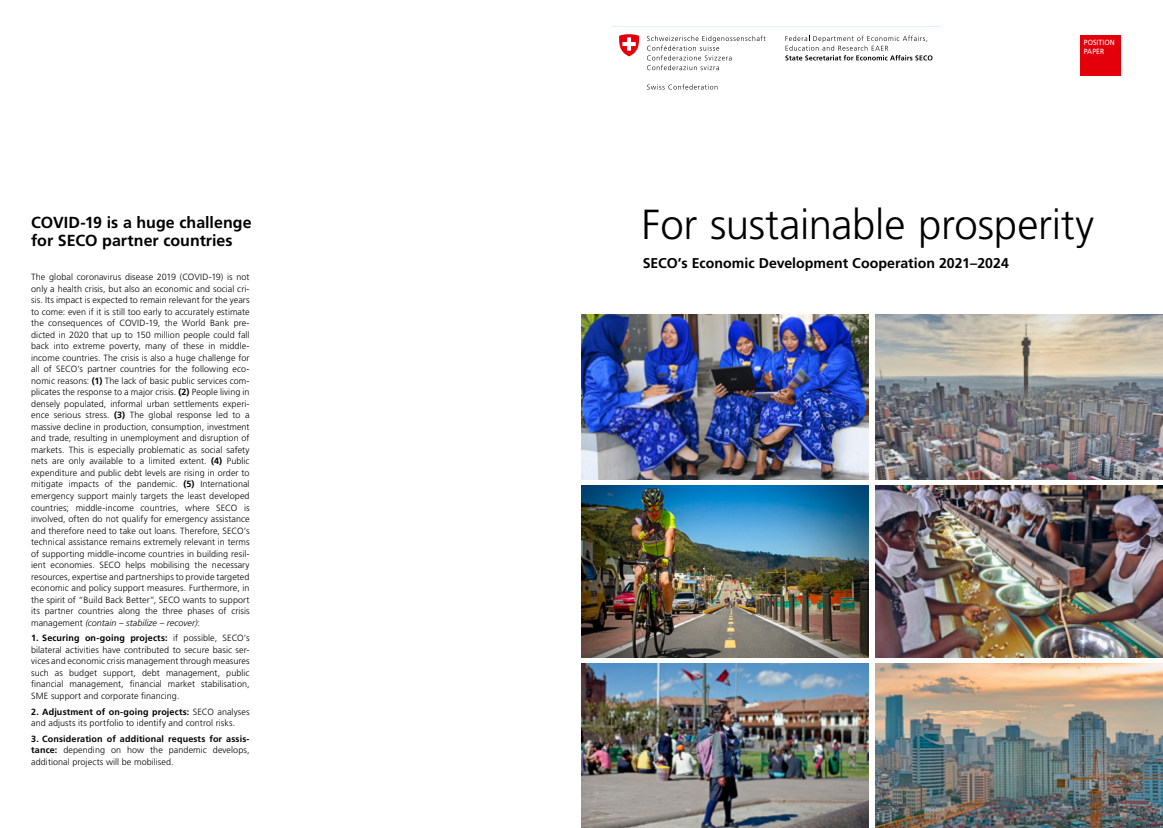
<style>
.page{position:relative;width:1163px;height:828px;background:#fff}
.page>*{position:absolute;margin:0;border:0;box-sizing:border-box;transform-origin:0 0}
.t1{font:300 42px "Frutiger LT Std";letter-spacing:-.005em;color:#000}
.t2{font:700 16px/18px "Frutiger LT Std";color:#000}
.t3{font:700 14.1px "Frutiger LT Std";color:#000}
.t4{font:300 9px/11.5px "Frutiger LT Std";letter-spacing:.01em;color:#000;text-align:justify}
.t5{font:7.5px/9px "Frutiger LT Std";letter-spacing:.01em;color:#fff;scale:.92 1}
.s1{font-weight:700}
.s2{font-style:italic}
</style>
<div class="page">
<svg style="left:619px;top:34px;width:314px;height:56px"></svg>
<div style="left:1080px;top:35px;width:40px;height:41px;background:#e3000b"></div>
<img style="left:581px;top:315px;width:287px;height:164px">
<img style="left:875px;top:315px;width:287px;height:164px">
<img style="left:875px;top:664px;width:287px;height:164px">
<img style="left:581px;top:485px;width:287px;height:172px">
<img style="left:875px;top:485px;width:287px;height:172px">
<img style="left:581px;top:664px;width:287px;height:164px">
<h2 class="t2" style="left:31px;top:213px;width:222px">COVID-19 is a huge challenge for SECO partner countries</h2>
<p class="t4" style="left:31px;top:272px;width:220px">The global coronavirus disease 2019 (COVID-19) is not only a health crisis, but also an economic and social cri&shy;sis. Its impact is expected to remain relevant for the years to come: even if it is still too early to accurately estimate the consequences of COVID-19, the World Bank pre&shy;dicted in 2020 that up to 150 million people could fall back into extreme poverty, many of these in middle&shy;income countries. The crisis is also a huge challenge for all of SECO’s partner countries for the following eco&shy;nomic reasons: <span class="s1">(1)</span> The lack of basic public services com&shy;plicates the response to a major crisis. <span class="s1">(2)</span> People living in densely populated, informal urban settlements experi&shy;ence serious stress. <span class="s1">(3)</span> The global response led to a massive decline in production, consumption, investment and trade, resulting in unemployment and disruption of markets. This is especially problematic as social safety nets are only available to a limited extent. <span class="s1">(4)</span> Public expenditure and public debt levels are rising in order to mitigate impacts of the pandemic. <span class="s1">(5)</span> International emergency support mainly targets the least developed countries; middle-income countries, where SECO is involved, often do not qualify for emergency assistance and therefore need to take out loans. Therefore, SECO’s technical assistance remains extremely relevant in terms of supporting middle-income countries in building resil&shy;ient economies. SECO helps mobilising the necessary resources, expertise and partnerships to provide targeted economic and policy support measures. Furthermore, in the spirit of “Build Back Better”, SECO wants to support its partner countries along the three phases of crisis management <span class="s2">(contain – stabilize – recover)</span>:</p>
<p class="t4" style="left:31px;top:632px;width:220px"><span class="s1">1. Securing on-going projects:</span> if possible, SECO’s bilateral activities have contributed to secure basic ser&shy;vices and economic crisis management through measures such as budget support, debt management, public financial management, financial market stabilisation, SME support and corporate financing.</p>
<p class="t4" style="left:31px;top:706px;width:220px"><span class="s1">2. Adjustment of on-going projects:</span> SECO analyses and adjusts its portfolio to identify and control risks.</p>
<p class="t4" style="left:31px;top:733px;width:220px"><span class="s1">3. Consideration of additional requests for assis&shy;tance:</span> depending on how the pandemic develops, additional projects will be mobilised.</p>
<p class="t5" style="left:1083px;top:38px;width:35px">POSITION<br>PAPER</p>
<h1 class="t1" style="left:641px;top:200px;width:454px">For sustainable prosperity</h1>
<h3 class="t3" style="left:642px;top:255px;width:368px">SECO’s Economic Development Cooperation 2021–2024</h3>
</div>
